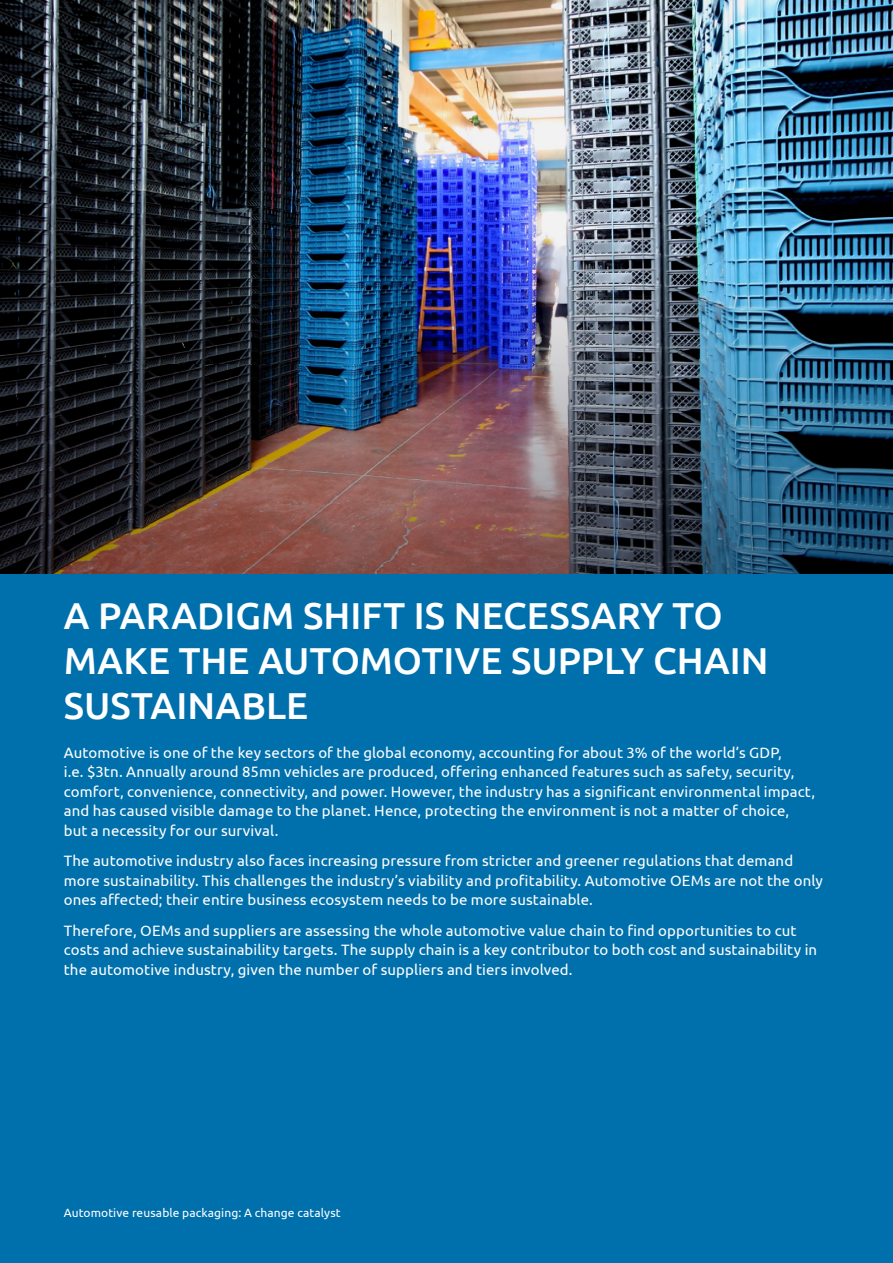
<style>
.page{position:relative;width:893px;height:1263px;background:#0070ad}
.page>*{position:absolute;margin:0;border:0;box-sizing:border-box;transform-origin:0 0}
.t1{font:500 37.5px/45px "Ubuntu";color:#fff}
.t2{font:15px/19.5px "Ubuntu";letter-spacing:.01em;color:#fff}
.t3{font:12px "Ubuntu";letter-spacing:.01em;color:#fff}
</style>
<div class="page">
<img style="left:0;top:0;width:893px;height:574px">
<h1 class="t1" style="left:64px;top:591px;width:706px">A PARADIGM SHIFT IS NECESSARY TO<br>MAKE THE AUTOMOTIVE SUPPLY CHAIN<br>SUSTAINABLE</h1>
<p class="t2" style="left:64px;top:742px;width:753px">Automotive is one of the key sectors of the global economy, accounting for about 3% of the world’s GDP,<br>i.e. $3tn. Annually around 85mn vehicles are produced, offering enhanced features such as safety, security, comfort, convenience, connectivity, and power. However, the industry has a significant environmental impact, and has caused visible damage to the planet. Hence, protecting the environment is not a matter of choice, but a necessity for our survival.</p>
<p class="t2" style="left:64px;top:851px;width:761px">The automotive industry also faces increasing pressure from stricter and greener regulations that demand more sustainability. This challenges the industry’s viability and profitability. Automotive OEMs are not the only ones affected; their entire business ecosystem needs to be more sustainable.</p>
<p class="t2" style="left:64px;top:920px;width:755px">Therefore, OEMs and suppliers are assessing the whole automotive value chain to find opportunities to cut costs and achieve sustainability targets. The supply chain is a key contributor to both cost and sustainability in the automotive industry, given the number of suppliers and tiers involved.</p>
<p class="t3" style="left:64px;top:1205px;width:278px">Automotive reusable packaging: A change catalyst</p>
</div>
